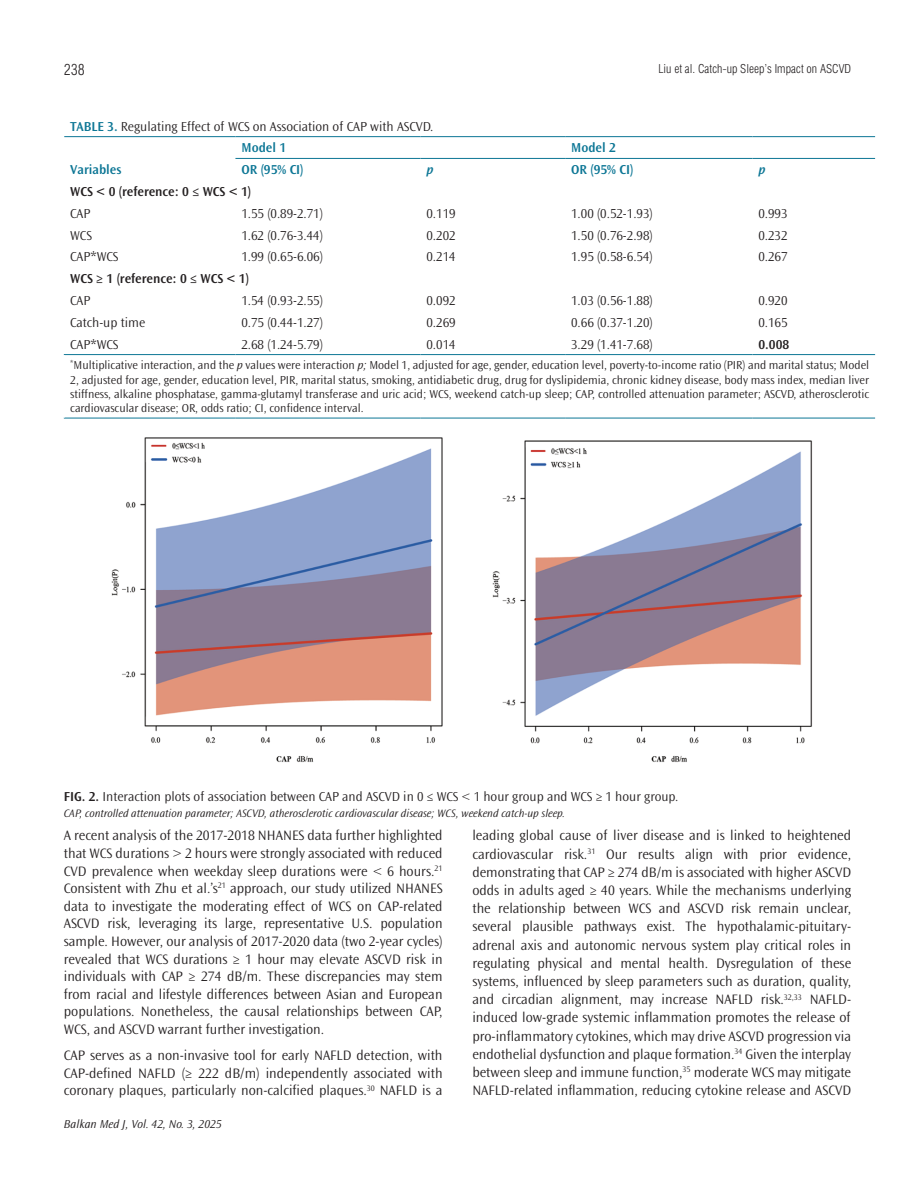
<style>
.page{position:relative;width:915px;height:1191px;background:#fff}
.page>*{position:absolute;margin:0;border:0;box-sizing:border-box;transform-origin:0 0}
.t1{font:15px "Swiss Condensed Light Tr";color:#231f20}
.YAZI{font:300 14.25px/18.1px "Ocean Sans Std";color:#231f20;text-align:justify}
.TABLO-YAZI{font:300 13.5px "Ocean Sans Std";color:#231f20}
.RESİM-ALTI{font:300 13.5px "Ocean Sans Std";color:#231f20}
.TABLO-BASLIK{font:300 13.5px "Ocean Sans Std";color:#231f20}
.TABLO-YAZI-2{font:600 13.5px "Ocean Sans Std";color:#231f20}
.TABLO-ARA_BASLIK{font:600 13.5px "Ocean Sans Std";color:#0c7695}
.TABLO-ARA_BASLIK-2{font:italic 600 13.5px "Ocean Sans Std";color:#0c7695}
.TABLO_ALTI{font:300 12px/14.2px "Ocean Sans Std";color:#231f20;text-align:justify}
.t2{font:12px "Swiss Condensed Light Tr";color:#231f20}
.t3{font:italic 300 12px "Ocean Sans Std";color:#231f20}
.RESİM-ALTI-2{font:italic 300 11.25px "Ocean Sans Std";color:#231f20}
.s1{font-weight:600;color:#0c7695}
.s2{font-style:italic}
.s3{font-weight:600}
</style>
<div class="page">
<hr style="left:235px;top:158px;width:185px;height:1px;background:#0c7695">
<hr style="left:420px;top:158px;width:145px;height:1px;background:#0c7695">
<hr style="left:565px;top:158px;width:187px;height:1px;background:#0c7695">
<hr style="left:752px;top:158px;width:122px;height:1px;background:#0c7695">
<hr style="left:64px;top:136px;width:171px;height:1px;background:#0c7695">
<hr style="left:235px;top:136px;width:185px;height:1px;background:#0c7695">
<hr style="left:420px;top:136px;width:145px;height:1px;background:#0c7695">
<hr style="left:565px;top:136px;width:187px;height:1px;background:#0c7695">
<hr style="left:752px;top:136px;width:122px;height:1px;background:#0c7695">
<hr style="left:64px;top:354px;width:171px;height:1px;background:#0c7695">
<hr style="left:235px;top:354px;width:185px;height:1px;background:#0c7695">
<hr style="left:420px;top:354px;width:145px;height:1px;background:#0c7695">
<hr style="left:565px;top:354px;width:187px;height:1px;background:#0c7695">
<hr style="left:752px;top:354px;width:122px;height:1px;background:#0c7695">
<hr style="left:64px;top:417px;width:171px;height:1px;background:#0c7695">
<hr style="left:235px;top:417px;width:185px;height:1px;background:#0c7695">
<hr style="left:420px;top:417px;width:145px;height:1px;background:#0c7695">
<hr style="left:565px;top:417px;width:187px;height:1px;background:#0c7695">
<hr style="left:752px;top:417px;width:122px;height:1px;background:#0c7695">
<img style="left:111px;top:437px;width:701px;height:325px">
<p class="t1" style="left:64px;top:61px;width:23px">238</p>
<p class="t2" style="left:658px;top:61px;width:194px">Liu et al. Catch-up Sleep’s Impact on ASCVD</p>
<p class="TABLO-BASLIK" style="left:70px;top:119px;width:364px"><span class="s1">TABLE 3.</span> Regulating Effect of WCS on Association of CAP with ASCVD.</p>
<p class="TABLO-ARA_BASLIK" style="left:70px;top:162px;width:53px">Variables</p>
<p class="TABLO-ARA_BASLIK" style="left:241px;top:140px;width:46px">Model 1</p>
<p class="TABLO-ARA_BASLIK" style="left:571px;top:140px;width:46px">Model 2</p>
<p class="TABLO-ARA_BASLIK" style="left:241px;top:162px;width:64px">OR (95% CI)</p>
<p class="TABLO-ARA_BASLIK-2" style="left:426px;top:162px;width:9px">p</p>
<p class="TABLO-ARA_BASLIK" style="left:571px;top:162px;width:64px">OR (95% CI)</p>
<p class="TABLO-ARA_BASLIK-2" style="left:758px;top:162px;width:9px">p</p>
<p class="TABLO-YAZI-2" style="left:70px;top:184px;width:182px">WCS &lt; 0 (reference: 0 ≤ WCS &lt; 1)</p>
<p class="TABLO-YAZI" style="left:70px;top:206px;width:22px">CAP</p>
<p class="TABLO-YAZI" style="left:241px;top:206px;width:83px">1.55 (0.89-2.71)</p>
<p class="TABLO-YAZI" style="left:426px;top:206px;width:31px">0.119</p>
<p class="TABLO-YAZI" style="left:571px;top:206px;width:83px">1.00 (0.52-1.93)</p>
<p class="TABLO-YAZI" style="left:758px;top:206px;width:31px">0.993</p>
<p class="TABLO-YAZI" style="left:70px;top:228px;width:23px">WCS</p>
<p class="TABLO-YAZI" style="left:241px;top:228px;width:83px">1.62 (0.76-3.44)</p>
<p class="TABLO-YAZI" style="left:426px;top:228px;width:31px">0.202</p>
<p class="TABLO-YAZI" style="left:571px;top:228px;width:83px">1.50 (0.76-2.98)</p>
<p class="TABLO-YAZI" style="left:758px;top:228px;width:31px">0.232</p>
<p class="TABLO-YAZI" style="left:70px;top:249px;width:49px">CAP*WCS</p>
<p class="TABLO-YAZI" style="left:241px;top:249px;width:83px">1.99 (0.65-6.06)</p>
<p class="TABLO-YAZI" style="left:426px;top:249px;width:31px">0.214</p>
<p class="TABLO-YAZI" style="left:571px;top:249px;width:83px">1.95 (0.58-6.54)</p>
<p class="TABLO-YAZI" style="left:758px;top:249px;width:31px">0.267</p>
<p class="TABLO-YAZI-2" style="left:70px;top:271px;width:180px">WCS ≥ 1 (reference: 0 ≤ WCS &lt; 1)</p>
<p class="TABLO-YAZI" style="left:70px;top:293px;width:22px">CAP</p>
<p class="TABLO-YAZI" style="left:241px;top:293px;width:83px">1.54 (0.93-2.55)</p>
<p class="TABLO-YAZI" style="left:426px;top:293px;width:31px">0.092</p>
<p class="TABLO-YAZI" style="left:571px;top:293px;width:83px">1.03 (0.56-1.88)</p>
<p class="TABLO-YAZI" style="left:758px;top:293px;width:31px">0.920</p>
<p class="TABLO-YAZI" style="left:70px;top:315px;width:76px">Catch-up time</p>
<p class="TABLO-YAZI" style="left:241px;top:315px;width:83px">0.75 (0.44-1.27)</p>
<p class="TABLO-YAZI" style="left:426px;top:315px;width:31px">0.269</p>
<p class="TABLO-YAZI" style="left:571px;top:315px;width:83px">0.66 (0.37-1.20)</p>
<p class="TABLO-YAZI" style="left:758px;top:315px;width:31px">0.165</p>
<p class="TABLO-YAZI" style="left:70px;top:337px;width:49px">CAP*WCS</p>
<p class="TABLO-YAZI" style="left:241px;top:337px;width:83px">2.68 (1.24-5.79)</p>
<p class="TABLO-YAZI" style="left:426px;top:337px;width:31px">0.014</p>
<p class="TABLO-YAZI" style="left:571px;top:337px;width:83px">3.29 (1.41-7.68)</p>
<p class="TABLO-YAZI-2" style="left:758px;top:336px;width:32px">0.008</p>
<p class="TABLO_ALTI" style="left:70px;top:358px;width:800px"><sup>*</sup>Multiplicative interaction, and the <span class="s2">p</span> values were interaction <span class="s2">p;</span> Model 1, adjusted for age, gender, education level, poverty-to-income ratio (PIR) and marital status; Model 2, adjusted for age, gender, education level, PIR, marital status, smoking, antidiabetic drug, drug for dyslipidemia, chronic kidney disease, body mass index, median liver stiffness, alkaline phosphatase, gamma-glutamyl transferase and uric acid; WCS, weekend catch-up sleep; CAP, controlled attenuation parameter; ASCVD, atherosclerotic cardiovascular disease; OR, odds ratio; CI, confidence interval.</p>
<p class="RESİM-ALTI" style="left:64px;top:789px;width:615px"><span class="s3">FIG. 2.</span> Interaction plots of association between CAP and ASCVD in 0 ≤ WCS &lt; 1 hour group and WCS ≥ 1 hour group.</p>
<p class="RESİM-ALTI-2" style="left:64px;top:807px;width:502px">CAP, controlled attenuation parameter; ASCVD, atherosclerotic cardiovascular disease; WCS, weekend catch-up sleep.</p>
<p class="YAZI" style="left:64px;top:827px;width:380px;line-height:17.5px">A recent analysis of the 2017-2018 NHANES data further highlighted that WCS durations &gt; 2 hours were strongly associated with reduced CVD prevalence when weekday sleep durations were &lt; 6 hours.<sup>21<br></sup>Consistent with Zhu et al.’s<sup>21</sup> approach, our study utilized NHANES data to investigate the moderating effect of WCS on CAP-related ASCVD risk, leveraging its large, representative U.S. population sample. However, our analysis of 2017-2020 data (two 2-year cycles) revealed that WCS durations ≥ 1 hour may elevate ASCVD risk in individuals with CAP ≥ 274 dB/m. These discrepancies may stem from racial and lifestyle differences between Asian and European populations. Nonetheless, the causal relationships between CAP, WCS, and ASCVD warrant further investigation.</p>
<p class="YAZI" style="left:64px;top:1046px;width:380px;line-height:17.5px">CAP serves as a non-invasive tool for early NAFLD detection, with CAP-defined NAFLD (≥ 222 dB/m) independently associated with coronary plaques, particularly non-calcified plaques.<sup>30</sup> NAFLD is a</p>
<p class="t3" style="left:64px;top:1117px;width:159px">Balkan Med J, Vol. 42, No. 3, 2025</p>
<p class="YAZI" style="left:472px;top:826px;width:380px">leading global cause of liver disease and is linked to heightened cardiovascular risk.<sup>31</sup> Our results align with prior evidence, demonstrating that CAP ≥ 274 dB/m is associated with higher ASCVD odds in adults aged ≥ 40 years. While the mechanisms underlying the relationship between WCS and ASCVD risk remain unclear, several plausible pathways exist. The hypothalamic-pituitary&shy;adrenal axis and autonomic nervous system play critical roles in regulating physical and mental health. Dysregulation of these systems, influenced by sleep parameters such as duration, quality, and circadian alignment, may increase NAFLD risk.<sup>32,33</sup> NAFLD&shy;induced low-grade systemic inflammation promotes the release of pro-inflammatory cytokines, which may drive ASCVD progression via endothelial dysfunction and plaque formation.<sup>34</sup> Given the interplay between sleep and immune function,<sup>35</sup> moderate WCS may mitigate NAFLD-related inflammation, reducing cytokine release and ASCVD</p>
</div>
